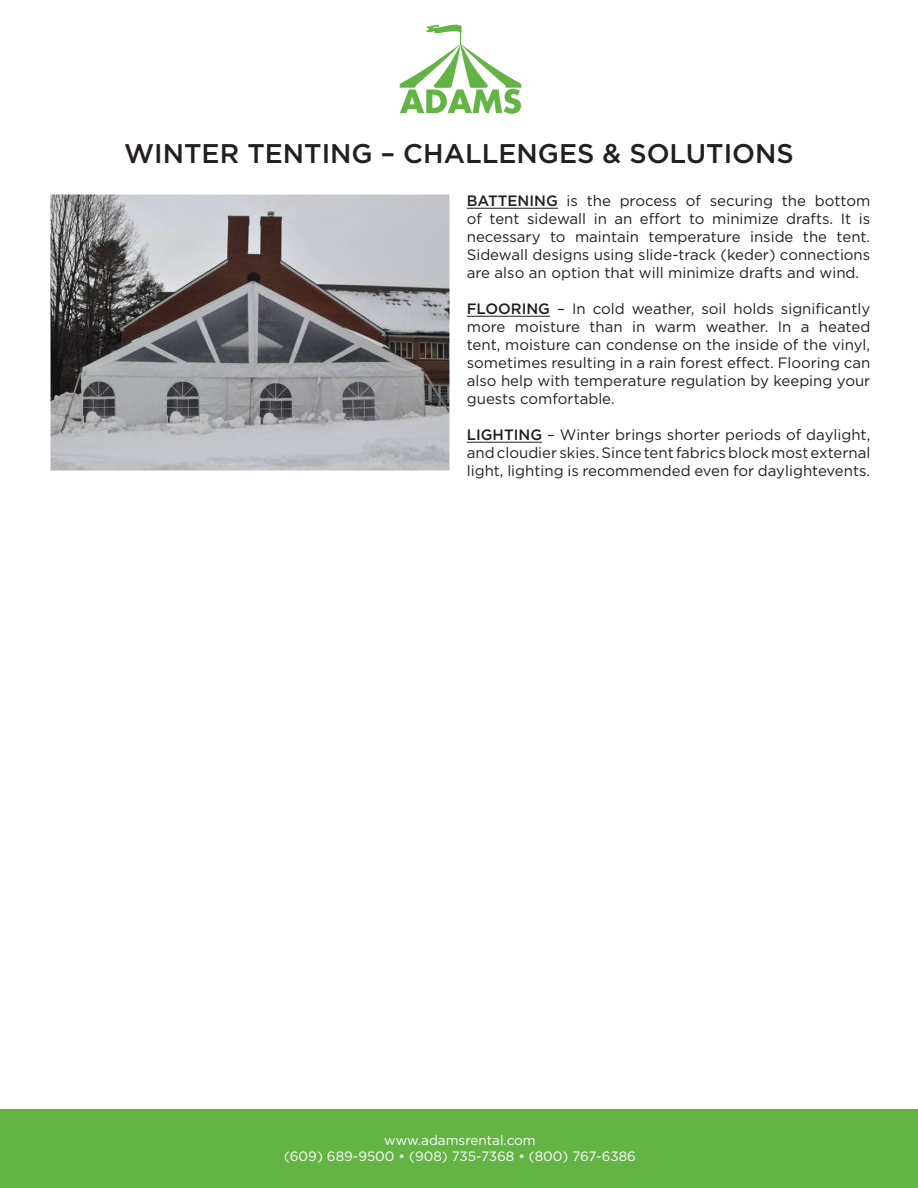
<style>
.page{position:relative;width:918px;height:1188px;background:#fff}
.page>*{position:absolute;margin:0;border:0;box-sizing:border-box;transform-origin:0 0}
.t1{font:500 27px "Gotham";color:#231f20}
.t2{font:15px/18px "Gotham";color:#231f20;text-align:justify}
.t3{font:13.5px/16.5px "Gotham";color:#fff;text-align:center}
.s1{font-weight:500}
</style>
<div class="page">
<div style="left:0;top:1110px;width:918px;height:78px;background:#63b445"></div>
<svg style="left:400px;top:24px;width:122px;height:90px"></svg>
<hr style="left:467px;top:208px;width:91px;height:1px;background:#231f20">
<hr style="left:467px;top:316px;width:83px;height:1px;background:#231f20">
<hr style="left:467px;top:442px;width:75px;height:1px;background:#231f20">
<img style="left:51px;top:194px;width:399px;height:276px">
<h1 class="t1" style="left:124px;top:138px;width:671px">WINTER TENTING – CHALLENGES &amp; SOLUTIONS</h1>
<p class="t2" style="left:467px;top:191px;width:405px"><span class="s1">BATTENING</span> is the process of securing the bottom of tent sidewall in an effort to minimize drafts. It is necessary to maintain temperature inside the tent.<br>Sidewall designs using slide-track (keder) connections are also an option that will minimize drafts and wind.</p>
<p class="t2" style="left:467px;top:299px;width:405px"><span class="s1">FLOORING</span> – In cold weather, soil holds significantly more moisture than in warm weather. In a heated tent, moisture can condense on the inside of the vinyl, sometimes resulting in a rain forest effect. Flooring can also help with temperature regulation by keeping your guests comfortable.</p>
<p class="t2" style="left:467px;top:425px;width:405px"><span class="s1">LIGHTING</span> – Winter brings shorter periods of daylight, and cloudier skies. Since tent fabrics block most external light, lighting is recommended even for daylightevents.</p>
<p class="t3" style="left:284px;top:1131px;width:353px">www.adamsrental.com<br>(609) 689-9500 • (908) 735-7368 • (800) 767-6386</p>
</div>
